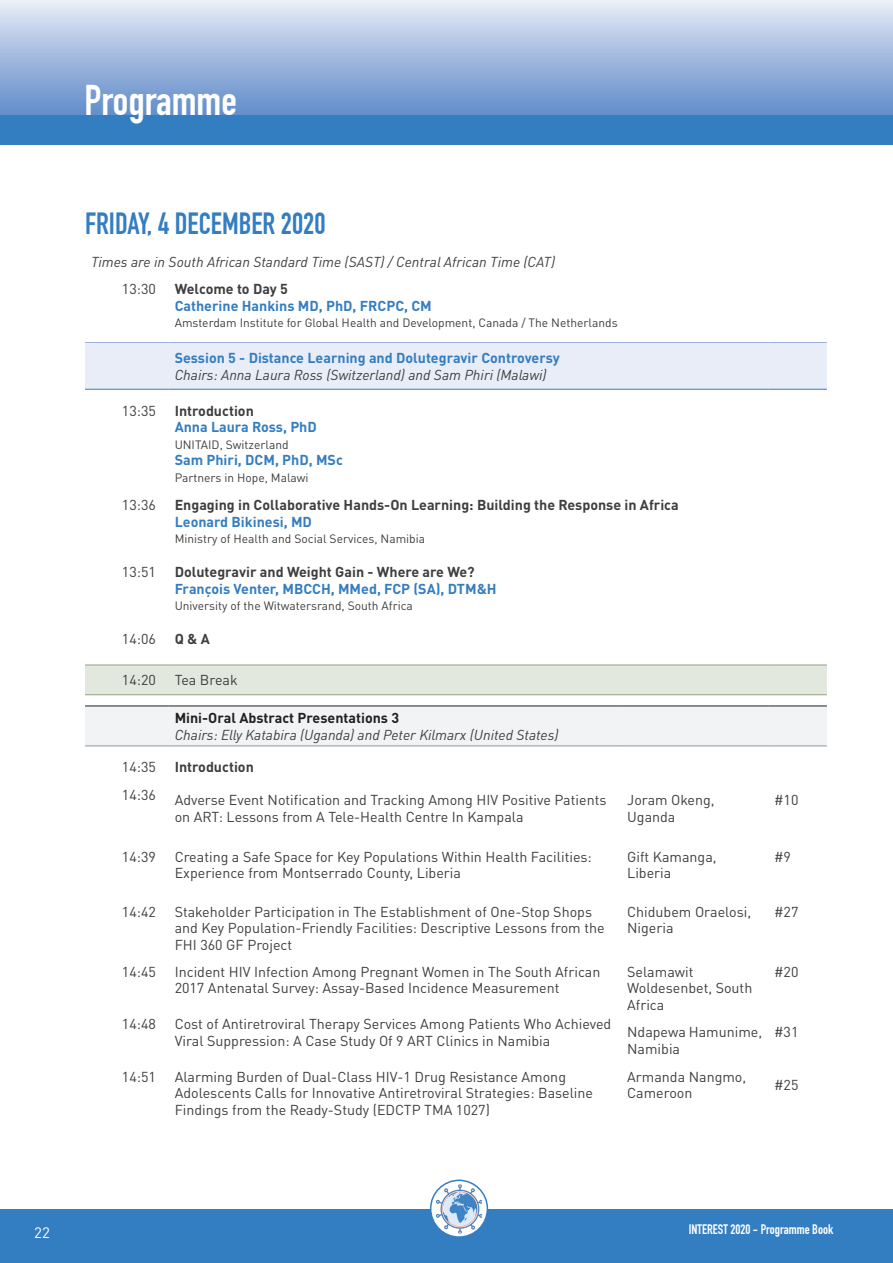
<style>
.page{position:relative;width:893px;height:1263px;background:#fff}
.page>*{position:absolute;margin:0;border:0;box-sizing:border-box;transform-origin:0 0}
.t1{font:42px "DIN Engschrift";color:#fff}
.t2{font:30px "DIN Engschrift";color:#337dc1}
.t3{font:15px "DINOT";color:#fff}
.t4{font:14.25px/16.5px "DINOT";color:#3e3e3f}
.t5{font:italic 14.25px/16.5px "DINOT";color:#3e3e3f}
.t6{font:700 14.25px "DINOT";color:#3e3e3f}
.t7{font:700 14.25px "DINOT";color:#337dc1}
.t8{font:700 14.25px "DINOT";color:#231f20}
.t9{font:13.5px "DIN Engschrift";color:#fff}
.t10{font:12px "DINOT";color:#3e3e3f}
.s1{font-weight:700;font-style:normal;color:#337dc1}
</style>
<div class="page">
<svg style="left:0;top:0;width:893px;height:115px"></svg>
<div style="left:0;top:115px;width:893px;height:29px;background:#337dc1"></div>
<div style="left:0;top:1209px;width:893px;height:54px;background:#337dc1"></div>
<svg style="left:431px;top:1180px;width:56px;height:57px"></svg>
<img style="left:436px;top:1184px;width:46px;height:49px">
<div style="left:430px;top:1179px;width:58px;height:59px;border:2px solid #337dc1;border-radius:50%"></div>
<div style="left:85px;top:343px;width:742px;height:46px;background:#e8edf7"></div>
<div style="left:85px;top:666px;width:742px;height:28px;background:#e3e8df"></div>
<div style="left:85px;top:706px;width:742px;height:39px;background:#f2f3f4"></div>
<hr style="left:85px;top:389px;width:84px;height:1px;background:#337dc1">
<hr style="left:169px;top:389px;width:452px;height:1px;background:#337dc1">
<hr style="left:621px;top:389px;width:147px;height:1px;background:#337dc1">
<hr style="left:768px;top:389px;width:59px;height:1px;background:#337dc1">
<hr style="left:85px;top:665px;width:84px;height:1px;background:#92a380">
<hr style="left:169px;top:665px;width:452px;height:1px;background:#92a380">
<hr style="left:621px;top:665px;width:147px;height:1px;background:#92a380">
<hr style="left:768px;top:665px;width:59px;height:1px;background:#92a380">
<hr style="left:85px;top:694px;width:84px;height:1px;background:#92a380">
<hr style="left:169px;top:694px;width:452px;height:1px;background:#92a380">
<hr style="left:621px;top:694px;width:147px;height:1px;background:#92a380">
<hr style="left:768px;top:694px;width:59px;height:1px;background:#92a380">
<hr style="left:85px;top:342px;width:84px;height:1px;background:#99b2dc">
<hr style="left:169px;top:342px;width:452px;height:1px;background:#99b2dc">
<hr style="left:621px;top:342px;width:147px;height:1px;background:#99b2dc">
<hr style="left:768px;top:342px;width:59px;height:1px;background:#99b2dc">
<hr style="left:85px;top:705px;width:84px;height:1px;background:#231f20">
<hr style="left:169px;top:705px;width:452px;height:1px;background:#231f20">
<hr style="left:621px;top:705px;width:147px;height:1px;background:#231f20">
<hr style="left:768px;top:705px;width:59px;height:1px;background:#231f20">
<hr style="left:85px;top:745px;width:84px;height:1px;background:#939598">
<hr style="left:169px;top:745px;width:452px;height:1px;background:#939598">
<hr style="left:621px;top:745px;width:147px;height:1px;background:#939598">
<hr style="left:768px;top:745px;width:59px;height:1px;background:#939598">
<h1 class="t1" style="left:84px;top:76px;width:154px">Programme</h1>
<p class="t2" style="left:85px;top:206px;width:242px">FRIDAY, 4 DECEMBER 2020</p>
<p class="t5" style="left:91px;top:254px;width:466px">Times are in South African Standard Time (SAST) / Central African Time (CAT)</p>
<p class="t4" style="left:122px;top:281px;width:35px">13:30</p>
<p class="t6" style="left:175px;top:280px;width:115px">Welcome to Day 5</p>
<p class="t7" style="left:175px;top:296px;width:259px">Catherine Hankins MD, PhD, FRCPC, CM</p>
<p class="t10" style="left:175px;top:316px;width:444px">Amsterdam Institute for Global Health and Development, Canada / The Netherlands</p>
<p class="t5" style="left:175px;top:349px;width:387px"><span class="s1">Session 5 - Distance Learning and Dolutegravir Controversy<br></span>Chairs: Anna Laura Ross (Switzerland) and Sam Phiri (Malawi)</p>
<p class="t4" style="left:122px;top:402px;width:35px">13:35</p>
<p class="t6" style="left:175px;top:401px;width:81px">Introduction</p>
<p class="t7" style="left:175px;top:418px;width:144px">Anna Laura Ross, PhD</p>
<p class="t10" style="left:175px;top:437px;width:115px">UNITAID, Switzerland</p>
<p class="t7" style="left:175px;top:451px;width:170px">Sam Phiri, DCM, PhD, MSc</p>
<p class="t10" style="left:175px;top:470px;width:135px">Partners in Hope, Malawi</p>
<p class="t4" style="left:122px;top:496px;width:35px">13:36</p>
<p class="t6" style="left:175px;top:496px;width:505px">Engaging in Collaborative Hands-On Learning: Building the Response in Africa</p>
<p class="t7" style="left:175px;top:512px;width:139px">Leonard Bikinesi, MD</p>
<p class="t10" style="left:175px;top:531px;width:252px">Ministry of Health and Social Services, Namibia</p>
<p class="t4" style="left:122px;top:564px;width:35px">13:51</p>
<p class="t6" style="left:175px;top:563px;width:302px">Dolutegravir and Weight Gain - Where are We?</p>
<p class="t7" style="left:175px;top:579px;width:324px">François Venter, MBCCH, MMed, FCP (SA), DTM&amp;H</p>
<p class="t10" style="left:175px;top:599px;width:240px">University of the Witwatersrand, South Africa</p>
<p class="t4" style="left:122px;top:630px;width:35px">14:06</p>
<p class="t6" style="left:175px;top:629px;width:37px">Q &amp; A</p>
<p class="t4" style="left:122px;top:672px;width:35px">14:20</p>
<p class="t4" style="left:175px;top:672px;width:65px">Tea Break</p>
<p class="t8" style="left:175px;top:709px;width:226px">Mini-Oral Abstract Presentations 3</p>
<p class="t5" style="left:175px;top:726px;width:385px">Chairs: Elly Katabira (Uganda) and Peter Kilmarx (United States)</p>
<p class="t4" style="left:122px;top:759px;width:35px">14:35</p>
<p class="t6" style="left:175px;top:758px;width:81px">Introduction</p>
<p class="t4" style="left:122px;top:787px;width:35px">14:36</p>
<p class="t4" style="left:175px;top:792px;width:433px">Adverse Event Notification and Tracking Among HIV Positive Patients on ART: Lessons from A Tele-Health Centre In Kampala</p>
<p class="t4" style="left:627px;top:792px;width:89px">Joram Okeng,<br>Uganda</p>
<p class="t4" style="left:774px;top:791px;width:26px">#10</p>
<p class="t4" style="left:122px;top:848px;width:35px">14:39</p>
<p class="t4" style="left:175px;top:848px;width:419px">Creating a Safe Space for Key Populations Within Health Facilities:<br>Experience from Montserrado County, Liberia</p>
<p class="t4" style="left:627px;top:848px;width:91px">Gift Kamanga,<br>Liberia</p>
<p class="t4" style="left:774px;top:848px;width:18px">#9</p>
<p class="t4" style="left:122px;top:903px;width:35px">14:42</p>
<p class="t4" style="left:175px;top:903px;width:431px">Stakeholder Participation in The Establishment of One-Stop Shops and Key Population-Friendly Facilities: Descriptive Lessons from the<br>FHI 360 GF Project</p>
<p class="t4" style="left:627px;top:903px;width:126px">Chidubem Oraelosi,<br>Nigeria</p>
<p class="t4" style="left:774px;top:903px;width:26px">#27</p>
<p class="t4" style="left:122px;top:963px;width:35px">14:45</p>
<p class="t4" style="left:175px;top:963px;width:427px">Incident HIV Infection Among Pregnant Women in The South African<br>2017 Antenatal Survey: Assay-Based Incidence Measurement</p>
<p class="t4" style="left:627px;top:963px;width:127px">Selamawit<br>Woldesenbet, South<br>Africa</p>
<p class="t4" style="left:774px;top:963px;width:26px">#20</p>
<p class="t4" style="left:122px;top:1015px;width:35px">14:48</p>
<p class="t4" style="left:175px;top:1015px;width:438px">Cost of Antiretroviral Therapy Services Among Patients Who Achieved<br>Viral Suppression: A Case Study Of 9 ART Clinics in Namibia</p>
<p class="t4" style="left:627px;top:1024px;width:137px">Ndapewa Hamunime,<br>Namibia</p>
<p class="t4" style="left:774px;top:1024px;width:26px">#31</p>
<p class="t4" style="left:122px;top:1068px;width:35px">14:51</p>
<p class="t4" style="left:175px;top:1068px;width:420px">Alarming Burden of Dual-Class HIV-1 Drug Resistance Among<br>Adolescents Calls for Innovative Antiretroviral Strategies: Baseline<br>Findings from the Ready-Study (EDCTP TMA 1027)</p>
<p class="t4" style="left:627px;top:1068px;width:121px">Armanda Nangmo,<br>Cameroon</p>
<p class="t4" style="left:774px;top:1076px;width:26px">#25</p>
<p class="t3" style="left:34px;top:1223px;width:17px">22</p>
<p class="t9" style="left:689px;top:1221px;width:146px">INTEREST 2020 - Programme Book</p>
</div>
